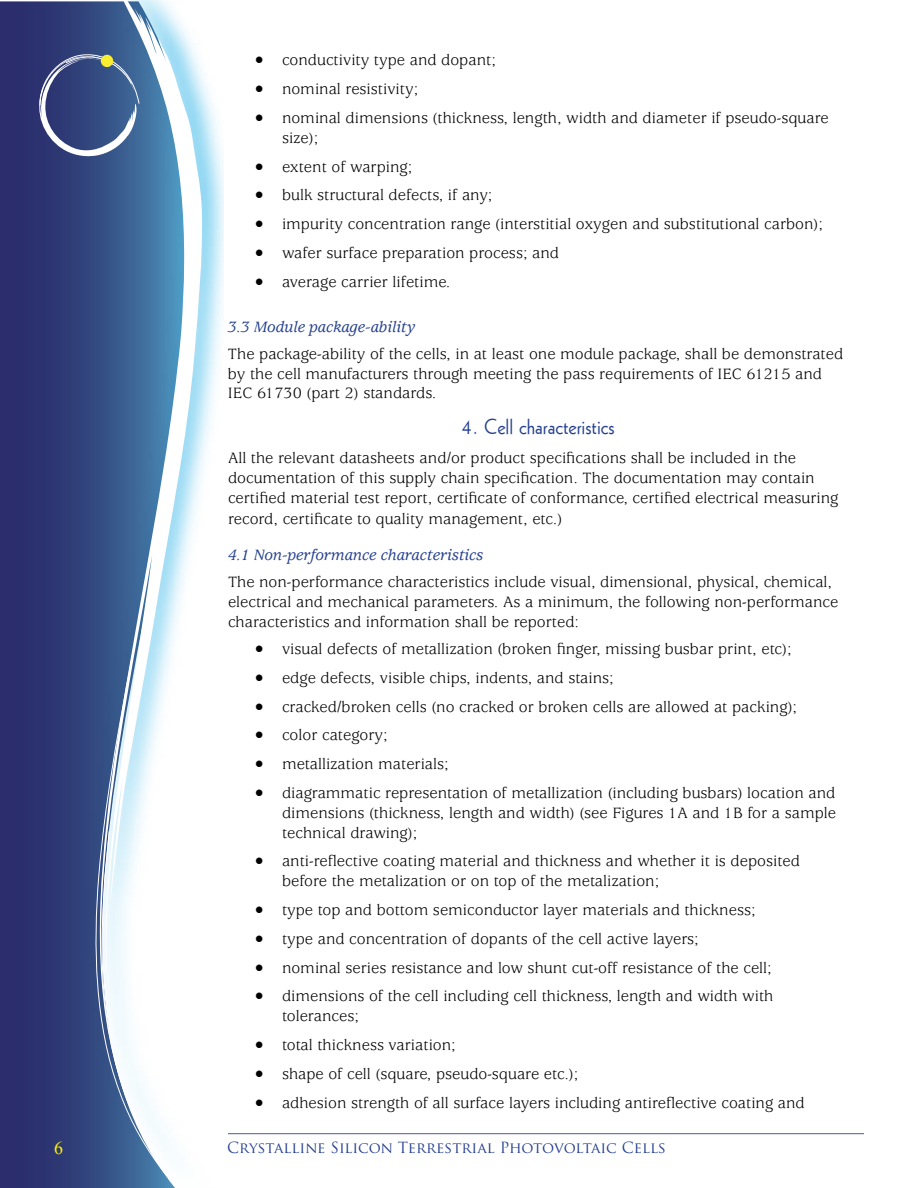
<style>
.page{position:relative;width:918px;height:1188px;background:#fff}
.page>*{position:absolute;margin:0;border:0;box-sizing:border-box;transform-origin:0 0}
.t1{font:21px "Geometric 231 BT Roman C";color:#25408f}
.t2{font:18px "Times New Roman";color:#fff200}
.t3{font:16.5px/19.8px "Usherwood";color:#000}
.t4{font:italic 500 16.5px "Usherwood";color:#25408f}
.t5{font:15px "Trajan Pro";color:#25408f}
</style>
<div class="page">
<svg style="left:0;top:1px;width:331px;height:1187px"></svg>
<img style="left:79px;top:1px;width:144px;height:1187px">
<svg style="left:97px;top:0;width:106px;height:606px"></svg>
<svg style="left:148px;top:49px;width:12px;height:29px"></svg>
<svg style="left:92px;top:606px;width:125px;height:582px"></svg>
<svg style="left:101px;top:830px;width:58px;height:331px"></svg>
<hr style="left:228px;top:1133px;width:636px;height:1px;background:#6269a7">
<svg style="left:36px;top:50px;width:104px;height:107px;background:#4a5e8e"></svg>
<div style="left:101px;top:55px;width:12px;height:12px;background:#f9ed32;border-radius:50%"></div>
<p class="t3" style="left:255px;top:51px;width:242px">• conductivity type and dopant;</p>
<p class="t3" style="left:255px;top:80px;width:165px">• nominal resistivity;</p>
<p class="t3" style="left:282px;top:109px;width:548px;text-indent:-27px">• nominal dimensions (thickness, length, width and diameter if pseudo-square size);</p>
<p class="t3" style="left:255px;top:157px;width:159px">• extent of warping;</p>
<p class="t3" style="left:255px;top:186px;width:239px">• bulk structural defects, if any;</p>
<p class="t3" style="left:255px;top:215px;width:570px">• impurity concentration range (interstitial oxygen and substitutional carbon);</p>
<p class="t3" style="left:255px;top:244px;width:306px">• wafer surface preparation process; and</p>
<p class="t3" style="left:255px;top:272px;width:197px">• average carrier lifetime.</p>
<p class="t4" style="left:228px;top:318px;width:189px">3.3 Module package-ability</p>
<p class="t3" style="left:228px;top:344px;width:617px">The package-ability of the cells, in at least one module package, shall be demonstrated by the cell manufacturers through meeting the pass requirements of IEC 61215 and<br>IEC 61730 (part 2) standards.</p>
<p class="t1" style="left:461px;top:413px;width:155px">4. Cell characteristics</p>
<p class="t3" style="left:228px;top:449px;width:612px">All the relevant datasheets and/or product specifications shall be included in the documentation of this supply chain specification. The documentation may contain certified material test report, certificate of conformance, certified electrical measuring</p>
<p class="t3" style="left:228px;top:510px;width:336px">record, certificate to quality management, etc.)</p>
<p class="t4" style="left:228px;top:546px;width:257px">4.1 Non-performance characteristics</p>
<p class="t3" style="left:228px;top:573px;width:612px">The non-performance characteristics include visual, dimensional, physical, chemical, electrical and mechanical parameters. As a minimum, the following non-performance characteristics and information shall be reported:</p>
<p class="t3" style="left:255px;top:640px;width:538px">• visual defects of metallization (broken finger, missing busbar print, etc);</p>
<p class="t3" style="left:255px;top:668px;width:360px">• edge defects, visible chips, indents, and stains;</p>
<p class="t3" style="left:255px;top:697px;width:544px">• cracked/broken cells (no cracked or broken cells are allowed at packing);</p>
<p class="t3" style="left:255px;top:726px;width:134px">• color category;</p>
<p class="t3" style="left:255px;top:755px;width:195px">• metallization materials;</p>
<p class="t3" style="left:282px;top:784px;width:556px;text-align:justify;text-indent:-27px">• diagrammatic representation of metallization (including busbars) location and dimensions (thickness, length and width) (see Figures 1A and 1B for a sample technical drawing);</p>
<p class="t3" style="left:282px;top:852px;width:519px;text-indent:-27px">• anti-reflective coating material and thickness and whether it is deposited before the metalization or on top of the metalization;</p>
<p class="t3" style="left:255px;top:901px;width:502px">• type top and bottom semiconductor layer materials and thickness;</p>
<p class="t3" style="left:255px;top:929px;width:445px">• type and concentration of dopants of the cell active layers;</p>
<p class="t3" style="left:255px;top:958px;width:518px">• nominal series resistance and low shunt cut-off resistance of the cell;</p>
<p class="t3" style="left:282px;top:987px;width:493px;text-indent:-27px">• dimensions of the cell including cell thickness, length and width with tolerances;</p>
<p class="t3" style="left:255px;top:1036px;width:202px">• total thickness variation;</p>
<p class="t3" style="left:255px;top:1064px;width:325px">• shape of cell (square, pseudo-square etc.);</p>
<p class="t3" style="left:255px;top:1093px;width:551px">• adhesion strength of all surface layers including antireflective coating and</p>
<p class="t2" style="left:54px;top:1136px;width:10px">6</p>
<p class="t5" style="left:227px;top:1138px;width:440px">Crystalline Silicon Terrestrial Photovoltaic Cells</p>
</div>
